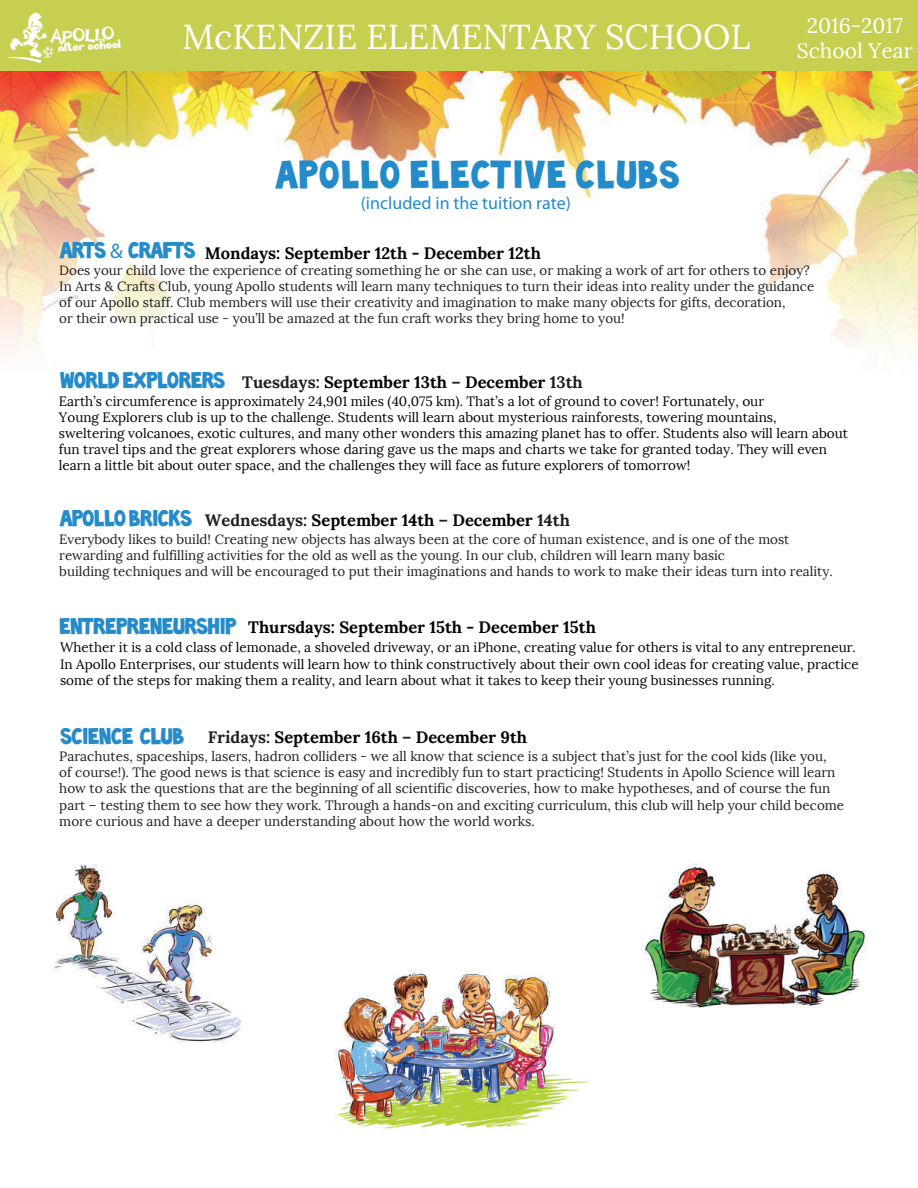
<style>
.page{position:relative;width:918px;height:1188px;background:#fff}
.page>*{position:absolute;margin:0;border:0;box-sizing:border-box;transform-origin:0 0}
.t1{font:36px "Toonish";letter-spacing:.06em;color:#238bca}
.t2{font:34.5px "Lora";color:#fff}
.t3{font:21px "Toonish";color:#258bc9}
.t4{font:21px/25.2px "Lora";color:#fff;text-align:center}
.t5{font:18px "Myriad Pro";color:#238bca}
.t6{font:700 16.5px "Lora";color:#040503}
.t7{font:13.5px/16.2px "Lora";color:#040503}
.t8{font:13.5px/16.2px "Lora";color:#231f20}
.t9{font:13.35px/16px "Lora";color:#231f20}
.s1{font-family:"Myriad Pro"}
.s2{font-family:"Toonish";font-weight:400;font-size:21px;color:#258bc9}
.s3{color:#231f20}
</style>
<div class="page">
<img style="left:0;top:70px;width:918px;height:283px">
<img style="left:50px;top:864px;width:192px;height:180px">
<div style="left:0;top:0;width:918px;height:70px;background:#c7cf51"></div>
<img style="left:644px;top:863px;width:222px;height:145px">
<img style="left:334px;top:969px;width:257px;height:161px">
<img style="left:9px;top:12px;width:112px;height:52px">
<h2 class="t2" style="left:183px;top:15px;width:569px">McKENZIE ELEMENTARY SCHOOL</h2>
<h1 class="t1" style="left:277px;top:157px;width:404px">APOLLO ELECTIVE CLUBS</h1>
<h3 class="t5" style="left:361px;top:192px;width:212px">(included in the tuition rate)</h3>
<h3 class="t4" style="left:797px;top:13px;width:118px">2016-2017<br>School Year</h3>
<h3 class="t3" style="left:60px;top:239px;width:136px">ARTS <span class="s1">&amp;</span> CRAFTS</h3>
<p class="t9" style="left:59px;top:262px;width:756px">Does your child love the experience of creating something he or she can use, or making a work of art for others to enjoy?<br>In Arts &amp; Crafts Club, young Apollo students will learn many techniques to turn their ideas into reality under the guidance of our Apollo staff. Club members will use their creativity and imagination to make many objects for gifts, decoration,<br>or their own practical use - you’ll be amazed at the fun craft works they bring home to you!</p>
<p class="t6" style="left:205px;top:242px;width:338px">Mondays: September 12th - December 12th</p>
<p class="t6" style="left:60px;top:371px;width:524px"><span class="s2">WORLD EXPLORERS</span> <span class="s3">Tuesdays:</span> September 13th <span class="s3">–</span> December <span class="s3">13th</span></p>
<p class="t7" style="left:59px;top:393px;width:791px">Earth’s circumference is approximately 24,901 miles (40,075 km). That’s a lot of ground to cover! Fortunately, our<br>Young Explorers club is up to the challenge. Students will learn about mysterious rainforests, towering mountains,<br>sweltering volcanoes, exotic cultures, and many other wonders this amazing planet has to offer. Students also will learn about fun travel tips and the great explorers whose daring gave us the maps and charts we take for granted today. They will even learn a little bit about outer space, and the challenges they will face as future explorers of tomorrow!</p>
<h3 class="t3" style="left:60px;top:507px;width:133px">APOLLO BRICKS</h3>
<p class="t6" style="left:205px;top:509px;width:367px"><span class="s3">Wednesdays:</span> September 14th <span class="s3">–</span> December <span class="s3">14th</span></p>
<p class="t9" style="left:59px;top:531px;width:775px">Everybody likes to build! Creating new objects has always been at the core of human existence, and is one of the most rewarding and fulfilling activities for the old as well as the young. In our club, children will learn many basic<br>building techniques and will be encouraged to put their imaginations and hands to work to make their ideas turn into reality.</p>
<h3 class="t3" style="left:59px;top:615px;width:178px">ENTREPRENEURSHIP</h3>
<p class="t6" style="left:248px;top:617px;width:349px">Thursdays: September 15th - December 15th</p>
<p class="t7" style="left:60px;top:640px;width:800px">Whether it is a cold class of lemonade, a shoveled driveway, or an iPhone, creating value for others is vital to any entrepreneur.<br>In Apollo Enterprises, our students will learn how to think constructively about their own cool ideas for creating value, practice some of the steps for making them a reality, and learn about what it takes to keep their young businesses running.</p>
<h3 class="t3" style="left:61px;top:725px;width:125px">SCIENCE CLUB</h3>
<p class="t6" style="left:208px;top:726px;width:321px"><span class="s3">Fridays:</span> September 16th <span class="s3">–</span> December 9th</p>
<p class="t8" style="left:59px;top:748px;width:786px">Parachutes, spaceships, lasers, hadron colliders - we all know that science is a subject that’s just for the cool kids (like you,<br>of course!). The good news is that science is easy and incredibly fun to start practicing! Students in Apollo Science will learn how to ask the questions that are the beginning of all scientific discoveries, how to make hypotheses, and of course the fun part – testing them to see how they work. Through a hands-on and exciting curriculum, this club will help your child become more curious and have a deeper understanding about how the world works.</p>
</div>
